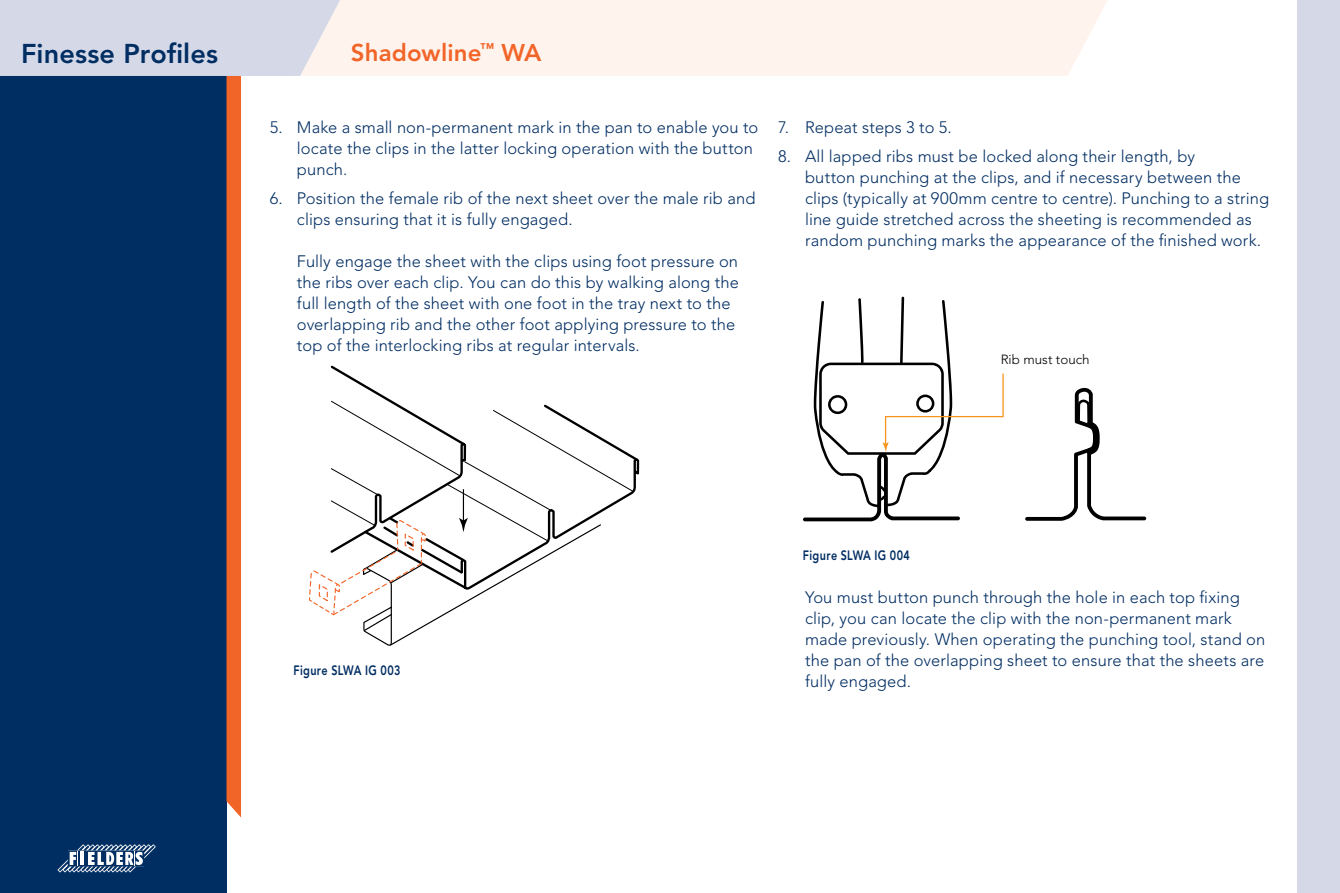
<style>
.page{position:relative;width:1340px;height:893px;background:#fff}
.page>*{position:absolute;margin:0;border:0;box-sizing:border-box;transform-origin:0 0}
.t1{font:800 27px "Avenir";letter-spacing:.005em;color:#002d62}
.t2{font:800 24px "Avenir";letter-spacing:.005em;color:#f26529}
.t3{font:300 16.5px/21px "Avenir";letter-spacing:.005em;color:#002d62}
.t4{font:800 13.5px "Avenir";letter-spacing:.03em;color:#002d62;scale:.8 1}
.t5{font:300 13.2px "Avenir";color:#000}
</style>
<div class="page">
<div style="left:1297px;top:0;width:42px;height:893px;background:#d4d8e7"></div>
<div style="left:0;top:0;width:226px;height:893px;background:#002d62"></div>
<svg style="left:57px;top:844px;width:100px;height:29px"></svg>
<div style="left:639px;top:0;width:468px;height:76px;background:#fff4ed"></div>
<svg style="left:1025px;top:388px;width:121px;height:133px"></svg>
<svg style="left:803px;top:297px;width:200px;height:224px"></svg>
<svg style="left:0;top:0;width:639px;height:817px"></svg>
<div style="left:12px;top:103px;width:205px;height:306px;background:#002d62"></div>
<p class="t1" style="left:21px;top:38px;width:198px">Finesse Profiles</p>
<p class="t2" style="left:351px;top:38px;width:192px">Shadowline<sup>™</sup> WA</p>
<p class="t3" style="left:297px;top:116px;width:463px;text-indent:-27px">5. Make a small non-permanent mark in the pan to enable you to locate the clips in the latter locking operation with the button punch.</p>
<p class="t3" style="left:297px;top:188px;width:460px;text-indent:-27px">6. Position the female rib of the next sheet over the male rib and clips ensuring that it is fully engaged.</p>
<p class="t3" style="left:297px;top:251px;width:443px">Fully engage the sheet with the clips using foot pressure on the ribs over each clip. You can do this by walking along the full length of the sheet with one foot in the tray next to the overlapping rib and the other foot applying pressure to the top of the interlocking ribs at regular intervals.</p>
<p class="t3" style="left:778px;top:116px;width:175px">7. Repeat steps 3 to 5.</p>
<p class="t3" style="left:805px;top:146px;width:465px;text-indent:-27px">8. All lapped ribs must be locked along their length, by<br>button punching at the clips, and if necessary between the clips (typically at 900mm centre to centre). Punching to a string line guide stretched across the sheeting is recommended as random punching marks the appearance of the finished work.</p>
<p class="t5" style="left:1000px;top:352px;width:90px">Rib must touch</p>
<p class="t4" style="left:293px;top:662px;width:135px">Figure SLWA IG 003</p>
<p class="t4" style="left:803px;top:547px;width:135px">Figure SLWA IG 004</p>
<p class="t3" style="left:805px;top:587px;width:462px">You must button punch through the hole in each top fixing clip, you can locate the clip with the non-permanent mark made previously. When operating the punching tool, stand on the pan of the overlapping sheet to ensure that the sheets are fully engaged.</p>
</div>
